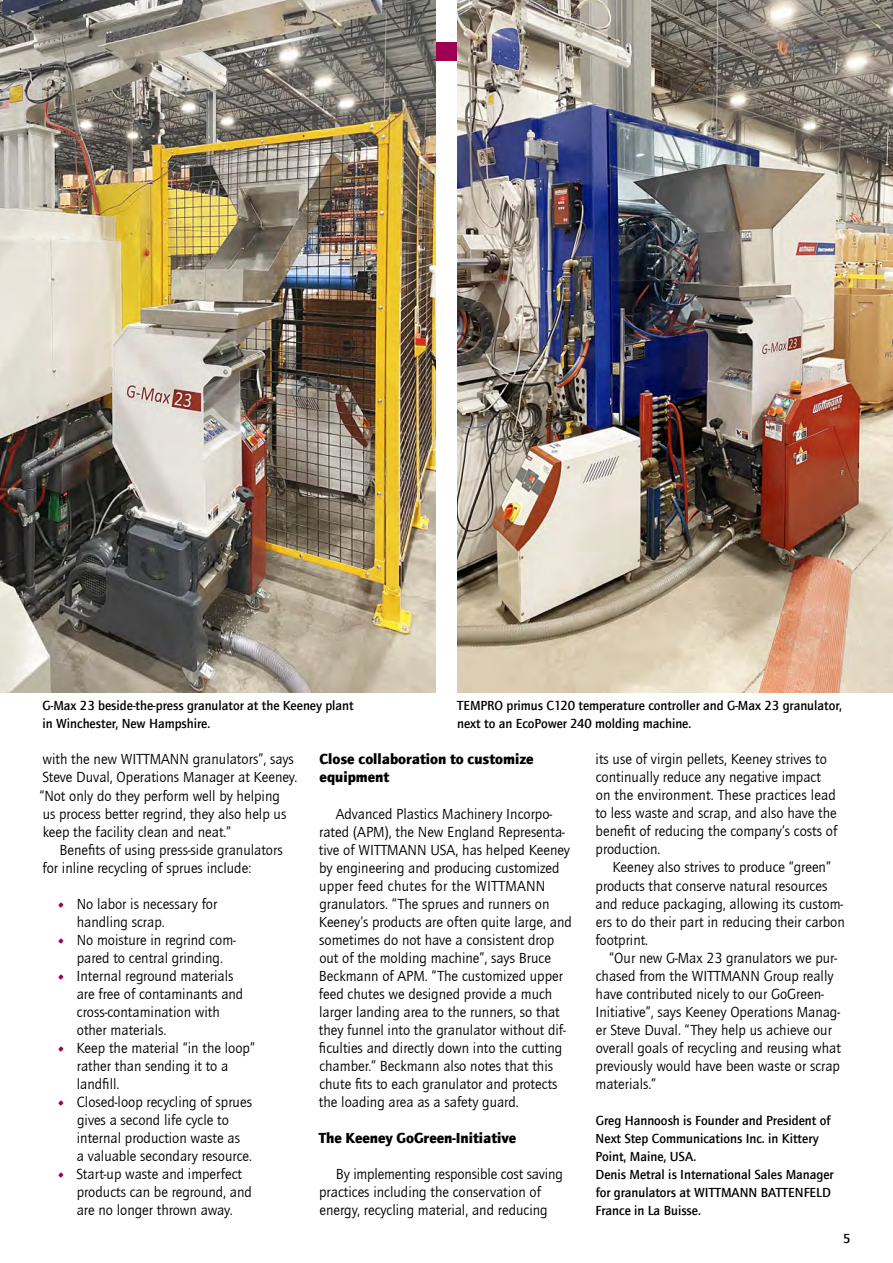
<style>
.page{position:relative;width:893px;height:1263px;background:#fff}
.page>*{position:absolute;margin:0;border:0;box-sizing:border-box;transform-origin:0 0}
.t1{font:15px/18px "Quay Sans ITC Com";color:#000}
.t2{font:900 15px/18px "Quay Sans ITC Com";color:#000}
.t3{font:500 13.5px/18px "Quay Sans ITC Com";color:#000}
.s1{font-family:"Warnock Pro";font-size:18px;color:#9e0054}
</style>
<div class="page">
<div style="left:0;top:43px;width:893px;height:18px;background:#9e0054"></div>
<img style="left:0;top:0;width:436px;height:692px">
<img style="left:457px;top:0;width:436px;height:692px">
<p class="t3" style="left:43px;top:697px;width:313px">G-Max 23 beside-the-press granulator at the Keeney plant in Winchester, New Hampshire.</p>
<p class="t1" style="left:39px;top:750px;width:259px">with the new WITTMANN granulators”, says Steve Duval, Operations Manager at Keeney. “Not only do they perform well by helping<br>us process better regrind, they also help us keep the facility clean and neat.”</p>
<p class="t1" style="left:43px;top:840px;width:242px;text-indent:17px">Benefits of using press-side granulators for inline recycling of sprues include:</p>
<p class="t1" style="left:77px;top:895px;width:142px;text-indent:-19px"><span class="s1">•</span> No labor is necessary for handling scrap.</p>
<p class="t1" style="left:58px;top:931px;width:180px;text-align:center"><span class="s1">•</span> No moisture in regrind com&shy;pared to central grinding.</p>
<p class="t1" style="left:77px;top:967px;width:168px;text-indent:-19px"><span class="s1">•</span> Internal reground materials are free of contaminants and cross-contamination with other materials.</p>
<p class="t1" style="left:77px;top:1039px;width:180px;text-indent:-19px"><span class="s1">•</span> Keep the material “in the loop” rather than sending it to a landfill.</p>
<p class="t1" style="left:77px;top:1093px;width:177px;text-indent:-19px"><span class="s1">•</span> Closed-loop recycling of sprues gives a second life cycle to internal production waste as<br>a valuable secondary resource.</p>
<p class="t1" style="left:77px;top:1165px;width:177px;text-indent:-19px"><span class="s1">•</span> Start-up waste and imperfect products can be reground, and are no longer thrown away.</p>
<p class="t3" style="left:457px;top:697px;width:386px">TEMPRO primus C120 temperature controller and G-Max 23 granulator, next to an EcoPower 240 molding machine.</p>
<p class="t1" style="left:595px;top:750px;width:243px">its use of virgin pellets, Keeney strives to continually reduce any negative impact on the environment. These practices lead to less waste and scrap, and also have the benefit of reducing the company’s costs of production.</p>
<p class="t1" style="left:595px;top:858px;width:251px;text-indent:17px">Keeney also strives to produce “green” products that conserve natural resources and reduce packaging, allowing its custom&shy;ers to do their part in reducing their carbon footprint.</p>
<p class="t1" style="left:595px;top:948px;width:247px;text-indent:14px">“Our new G-Max 23 granulators we pur&shy;chased from the WITTMANN Group really have contributed nicely to our GoGreen-Initiative”, says Keeney Operations Manag&shy;er Steve Duval. “They help us achieve our overall goals of recycling and reusing what previously would have been waste or scrap materials.”</p>
<p class="t3" style="left:596px;top:1111px;width:240px">Greg Hannoosh is Founder and President of Next Step Communications Inc. in Kittery Point, Maine, USA.<br>Denis Metral is International Sales Manager for granulators at WITTMANN BATTENFELD France in La Buisse.</p>
<p class="t2" style="left:319px;top:750px;width:216px">Close collaboration to customize equipment</p>
<p class="t1" style="left:319px;top:804px;width:254px;text-indent:17px">Advanced Plastics Machinery Incorpo&shy;rated (APM), the New England Representa&shy;tive of WITTMANN USA, has helped Keeney by engineering and producing customized upper feed chutes for the WITTMANN granulators. “The sprues and runners on Keeney’s products are often quite large, and sometimes do not have a consistent drop out of the molding machine”, says Bruce Beckmann of APM. “The customized upper feed chutes we designed provide a much larger landing area to the runners, so that they funnel into the granulator without dif&shy;ficulties and directly down into the cutting chamber.” Beckmann also notes that this chute fits to each granulator and protects the loading area as a safety guard.</p>
<p class="t2" style="left:319px;top:1128px;width:199px">The Keeney GoGreen-Initiative</p>
<p class="t1" style="left:319px;top:1165px;width:245px;text-indent:17px">By implementing responsible cost saving practices including the conservation of energy, recycling material, and reducing</p>
<p class="t3" style="left:843px;top:1229px;width:9px">5</p>
</div>
